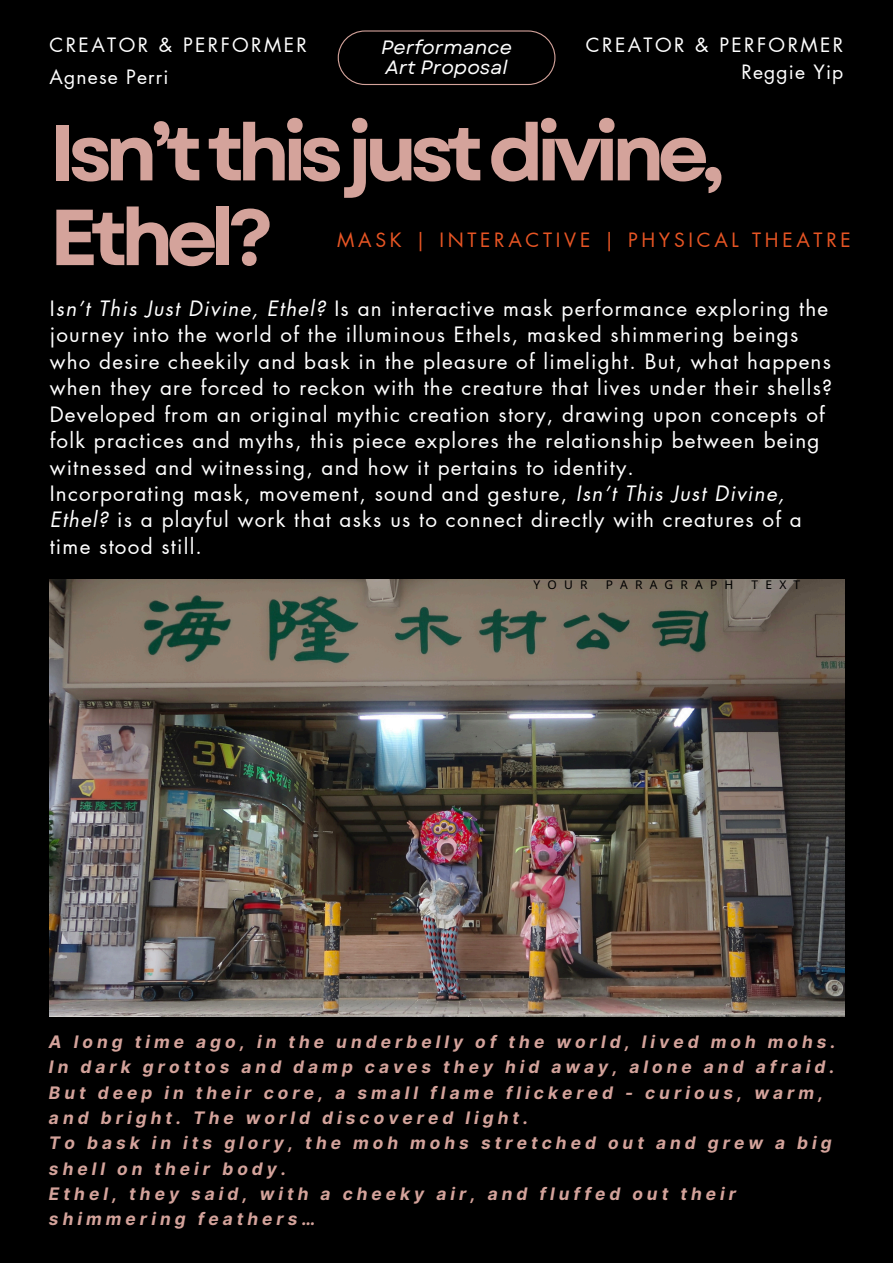
<style>
.page{position:relative;width:893px;height:1263px;background:#000}
.page>*{position:absolute;margin:0;border:0;box-sizing:border-box;transform-origin:0 0}
.t1{font:700 79.2px/84.7px "Garet";letter-spacing:-.09em;color:#d4a39b}
.t2{font:20.7px/26.4px "Futura LT Pro";letter-spacing:.06em;color:#fff}
.t3{font:19.27px "Futura LT Pro";letter-spacing:.125em;color:#fff}
.t4{font:19.27px "Futura LT Pro";letter-spacing:.19em;color:#e85524}
.t5{font:italic 19.27px/19.6px "Garet";color:#fff}
.t6{font:19.27px "Futura LT Pro";letter-spacing:.06em;color:#fff}
.t7{font:italic 700 17.25px/25.3px "Inter";letter-spacing:.23em;color:#d4a39b}
.t8{font:12px "Noto Sans";letter-spacing:.6em;color:#000}
.s1{font-style:italic}
</style>
<div class="page">
<svg style="left:338px;top:30px;width:217px;height:55px"></svg>
<img style="left:50px;top:580px;width:794px;height:436px">
<h3 class="t3" style="left:50px;top:36px;width:259px">CREATOR &amp; PERFORMER</h3>
<h3 class="t6" style="left:50px;top:68px;width:120px">Agnese Perri</h3>
<h3 class="t5" style="left:381px;top:37px;width:132px">Performance<br>Art Proposal</h3>
<h1 class="t3" style="left:586px;top:36px;width:259px">CREATOR &amp; PERFORMER</h1>
<h2 class="t6" style="left:741px;top:63px;width:103px">Reggie Yip</h2>
<h2 class="t1" style="left:50px;top:111px;width:676px">Isn’tthisjustdivine,<br>Ethel?</h2>
<h3 class="t4" style="left:337px;top:231px;width:515px">MASK | INTERACTIVE | PHYSICAL THEATRE</h3>
<h2 class="t2" style="left:50px;top:296px;width:784px">I<span class="s1">sn’t This Just Divine, Ethel?</span> Is an interactive mask performance exploring the journey into the world of the illuminous Ethels, masked shimmering beings who desire cheekily and bask in the pleasure of limelight. But, what happens when they are forced to reckon with the creature that lives under their shells?<br>Developed from an original mythic creation story, drawing upon concepts of folk practices and myths, this piece explores the relationship between being witnessed and witnessing, and how it pertains to identity.<br>Incorporating mask, movement, sound and gesture, <span class="s1">Isn’t This Just Divine, Ethel?</span> is a playful work that asks us to connect directly with creatures of a time stood still.</h2>
<p class="t8" style="left:533px;top:576px;width:55px">YOUR</p>
<p class="t8" style="left:606px;top:576px;width:129px">PARAGRAPH</p>
<p class="t8" style="left:751px;top:576px;width:50px">TEXT</p>
<p class="t7" style="left:49px;top:1029px;width:788px">A long time ago, in the underbelly of the world, lived moh mohs.<br>In dark grottos and damp caves they hid away, alone and afraid.<br>But deep in their core, a small flame flickered - curious, warm, and bright. The world discovered light.<br>To bask in its glory, the moh mohs stretched out and grew a big shell on their body.<br>Ethel, they said, with a cheeky air, and fluffed out their shimmering feathers…</p>
</div>
